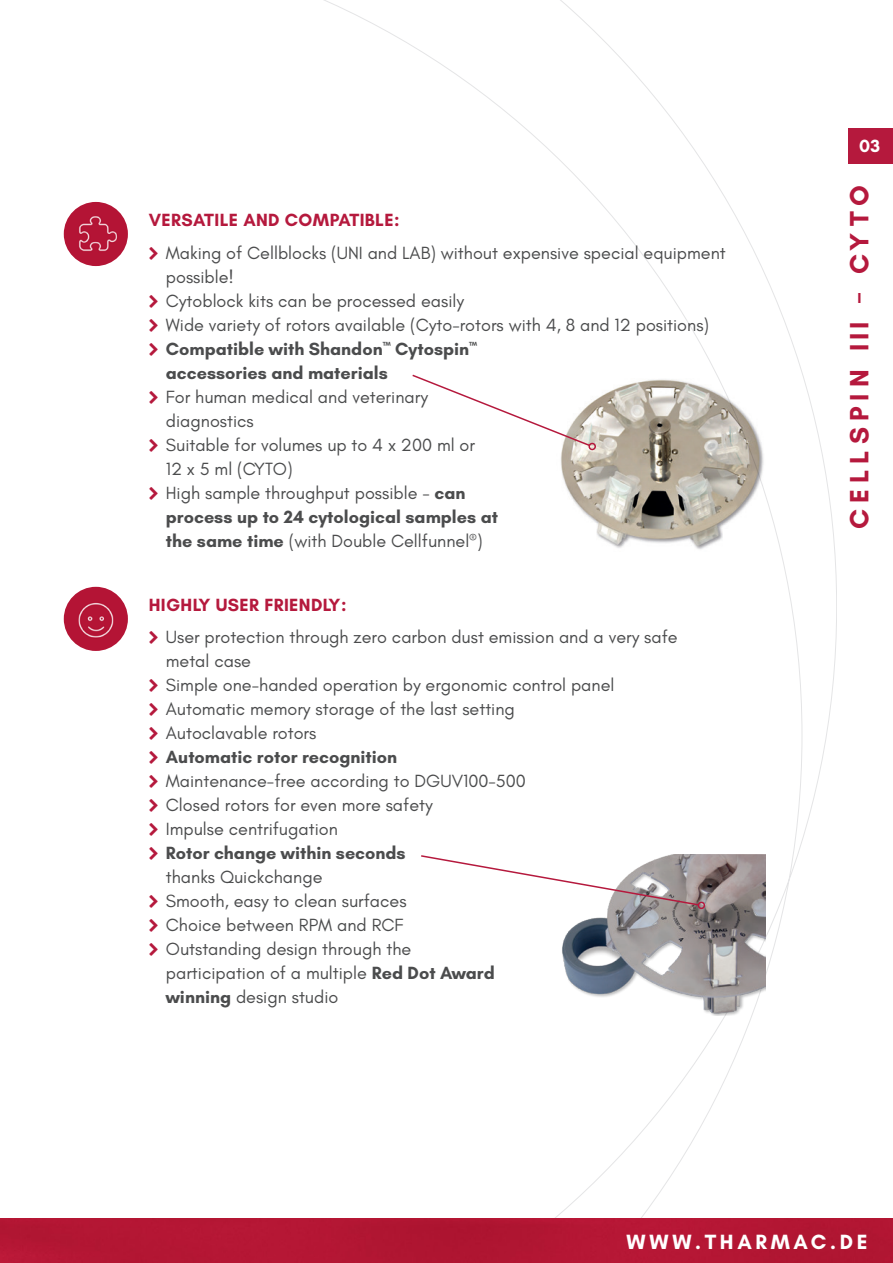
<style>
.page{position:relative;width:893px;height:1263px;background:#fff}
.page>*{position:absolute;margin:0;border:0;box-sizing:border-box;transform-origin:0 0}
.t1{font:700 27px "Glacial Indifference";letter-spacing:.225em;color:#b5193d}
.t2{font:700 21px "Glacial Indifference";letter-spacing:.175em;color:#fff}
.t3{font:18px/24px "Glacial Indifference";color:#4b4c4d}
.t4{font:700 18px "Glacial Indifference";color:#4b4c4d}
.t5{font:700 18px "Glacial Indifference";letter-spacing:.02em;color:#b5193d}
.t6{font:700 18px "Glacial Indifference";color:#fff}
.s1{font-weight:700}
</style>
<div class="page">
<div style="left:848px;top:128px;width:45px;height:36px;background:#b5193d"></div>
<div style="left:0;top:1218px;width:893px;height:45px;background:#b31633"></div>
<img style="left:561px;top:361px;width:204px;height:189px">
<img style="left:562px;top:854px;width:203px;height:161px">
<svg style="left:412px;top:373px;width:179px;height:74px"></svg>
<div style="left:588px;top:443px;width:8px;height:7px;border:2px solid #b5193d;border-radius:50%"></div>
<svg style="left:421px;top:854px;width:279px;height:52px"></svg>
<div style="left:698px;top:902px;width:7px;height:7px;border:2px solid #b5193d;border-radius:50%"></div>
<img style="left:64px;top:202px;width:64px;height:64px;border-radius:32px">
<img style="left:64px;top:587px;width:64px;height:64px;border-radius:32px">
<p class="t5" style="left:149px;top:209px;width:252px">VERSATILE AND COMPATIBLE:</p>
<p class="t3" style="left:166px;top:241px;width:561px">Making of Cellblocks (UNI and LAB) without expensive special equipment possible!<br>Cytoblock kits can be processed easily<br>Wide variety of rotors available (Cyto-rotors with 4, 8 and 12 positions)<br><span class="s1">Compatible with Shandon</span><sup>™</sup> <span class="s1">Cytospin</span><sup>™<br></sup><span class="s1">accessories and materials</span></p>
<p class="t3" style="left:166px;top:385px;width:334px">For human medical and veterinary diagnostics<br>Suitable for volumes up to 4 x 200 ml or<br>12 x 5 ml (CYTO)<br>High sample throughput possible - <span class="s1">can process up to 24 cytological samples at the same time</span> (with Double Cellfunnel<sup>®</sup>)</p>
<p class="t5" style="left:149px;top:594px;width:199px">HIGHLY USER FRIENDLY:</p>
<p class="t3" style="left:166px;top:626px;width:513px">User protection through zero carbon dust emission and a very safe metal case<br>Simple one-handed operation by ergonomic control panel Automatic memory storage of the last setting<br>Autoclavable rotors</p>
<p class="t4" style="left:166px;top:746px;width:233px">Automatic rotor recognition</p>
<p class="t3" style="left:166px;top:770px;width:362px">Maintenance-free according to DGUV100-500<br>Closed rotors for even more safety<br>Impulse centrifugation</p>
<p class="t4" style="left:166px;top:842px;width:241px">Rotor change within seconds</p>
<p class="t3" style="left:166px;top:866px;width:330px">thanks Quickchange<br>Smooth, easy to clean surfaces<br>Choice between RPM and RCF<br>Outstanding design through the participation of a multiple <span class="s1">Red Dot Award winning</span> design studio</p>
<p class="t6" style="left:859px;top:134px;width:23px">03</p>
<h1 class="t1" style="left:843px;top:529px;width:346px;rotate:-90deg">CELLSPIN III – CYTO</h1>
<p class="t2" style="left:627px;top:1229px;width:242px">WWW.THARMAC.DE</p>
</div>
